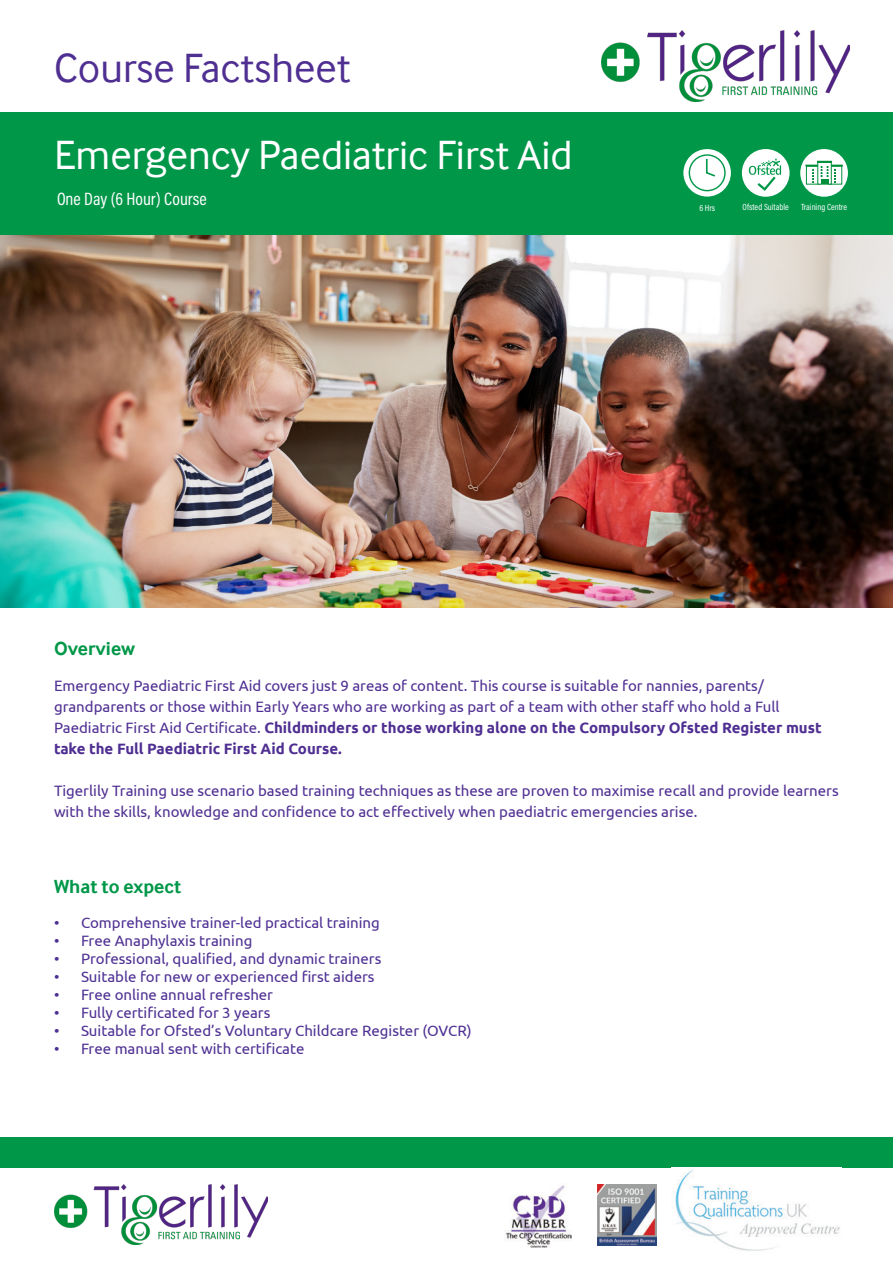
<style>
.page{position:relative;width:893px;height:1263px;background:#fff}
.page>*{position:absolute;margin:0;border:0;box-sizing:border-box;transform-origin:0 0}
.t1{font:42px "Inter Face";color:#fff}
.t2{font:42px "Inter Face";color:#4f2f92}
.t3{font:700 19.5px "Inter Face";color:#009749}
.t4{font:18px "Acumin Pro Cond";color:#fff}
.t5{font:15px/21px "Ubuntu";color:#4f2f92}
.t6{font:15px "Ubuntu";color:#4e3093}
.t7{font:9px "Acumin Pro Cond";color:#fff}
.s1{font-weight:700}
</style>
<div class="page">
<img style="left:601px;top:31px;width:249px;height:70px">
<div style="left:0;top:112px;width:893px;height:124px;background:#009749"></div>
<div style="left:0;top:1137px;width:893px;height:30px;background:#009749"></div>
<img style="left:505px;top:1185px;width:66px;height:62px">
<img style="left:675px;top:1169px;width:165px;height:82px">
<img style="left:598px;top:1185px;width:58px;height:61px">
<img style="left:54px;top:1184px;width:214px;height:61px">
<img style="left:0;top:236px;width:893px;height:371px">
<div style="left:742px;top:149px;width:47px;height:48px;background:#fff;border-radius:50%"></div>
<svg style="left:749px;top:159px;width:32px;height:32px"></svg>
<svg style="left:800px;top:149px;width:48px;height:48px"></svg>
<svg style="left:806px;top:161px;width:36px;height:23px"></svg>
<svg style="left:683px;top:149px;width:48px;height:48px"></svg>
<div style="left:689px;top:154px;width:37px;height:37px;border:1px solid #009848;border-radius:50%"></div>
<svg style="left:705px;top:157px;width:12px;height:21px"></svg>
<p class="t2" style="left:54px;top:44px;width:298px">Course Factsheet</p>
<p class="t1" style="left:54px;top:131px;width:520px">Emergency Paediatric First Aid</p>
<p class="t4" style="left:57px;top:187px;width:151px">One Day (6 Hour) Course</p>
<p class="t7" style="left:699px;top:202px;width:17px">6 Hrs</p>
<p class="t7" style="left:743px;top:201px;width:48px">Ofsted Suitable</p>
<p class="t7" style="left:801px;top:201px;width:47px">Training Centre</p>
<p class="t3" style="left:54px;top:638px;width:83px">Overview</p>
<p class="t5" style="left:54px;top:675px;width:769px">Emergency Paediatric First Aid covers just 9 areas of content. This course is suitable for nannies, parents/ grandparents or those within Early Years who are working as part of a team with other staff who hold a Full Paediatric First Aid Certificate. <span class="s1">Childminders or those working alone on the Compulsory Ofsted Register must take the Full Paediatric First Aid Course.</span></p>
<p class="t5" style="left:54px;top:780px;width:786px">Tigerlily Training use scenario based training techniques as these are proven to maximise recall and provide learners with the skills, knowledge and confidence to act effectively when paediatric emergencies arise.</p>
<p class="t3" style="left:54px;top:875px;width:129px">What to expect</p>
<p class="t6" style="left:54px;top:914px;width:327px">• Comprehensive trainer-led practical training</p>
<p class="t6" style="left:54px;top:932px;width:200px">• Free Anaphylaxis training</p>
<p class="t6" style="left:54px;top:950px;width:329px">• Professional, qualified, and dynamic trainers</p>
<p class="t6" style="left:54px;top:968px;width:322px">• Suitable for new or experienced first aiders</p>
<p class="t6" style="left:54px;top:986px;width:221px">• Free online annual refresher</p>
<p class="t6" style="left:54px;top:1004px;width:218px">• Fully certificated for 3 years</p>
<p class="t6" style="left:54px;top:1022px;width:419px">• Suitable for Ofsted’s Voluntary Childcare Register (OVCR)</p>
<p class="t6" style="left:54px;top:1040px;width:252px">• Free manual sent with certificate</p>
</div>
